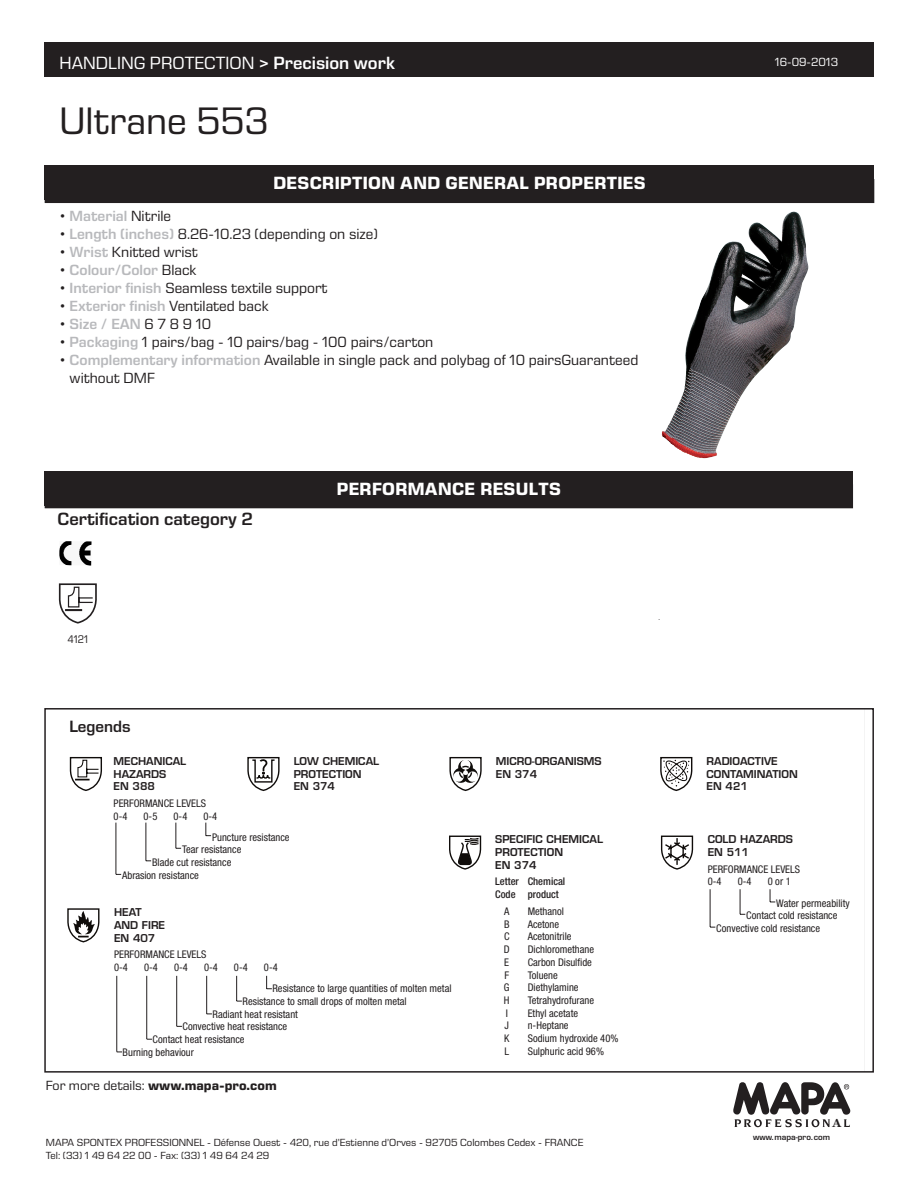
<style>
.page{position:relative;width:919px;height:1187px;background:#fff}
.page>*{position:absolute;margin:0;border:0;box-sizing:border-box;transform-origin:0 0}
._03__Nom_produit{font:39px "Eurostile Next LT Pro";color:#231f20}
._08__Titre_bandeau_n{font:700 18px "Eurostile Next LT Pro";letter-spacing:.02em;color:#fff}
.t1{font:18px "Eurostile Next LT Pro";color:#fff}
._01__Certif_category{font:600 18px "Eurostile Next LT Pro";color:#231f20}
.t2{font:600 15.15px "Eurostile";color:#231f20}
.formatage_balise{font:15px/18px "Eurostile Next LT Pro";color:#231f20}
.formatage_balise-2{font:600 15px "Eurostile Next LT Pro";color:#b8b9bc}
.adresse_web{font:700 13.5px "Eurostile Next LT Pro";color:#231f20}
.t3{font:12px "Eurostile Next LT Pro";color:#fff}
.t4{font:700 11.55px "Georgia";color:#231f20}
.performances{font:11.25px "Eurostile Next LT Pro";color:#231f20;scale:.9 1}
.t5{font:condensed 10.5px/12.8px "Helvetica Neue LT Std";color:#231f20}
.t6{font:600 10.5px/12.8px "Eurostile";color:#231f20}
.t7{font:10.5px "Eurostile Next LT Pro";color:#231f20}
.t8{font:500 condensed 10.5px/12.8px "Helvetica Neue LT Std";color:#231f20}
.t9{font:600 7.95px "Eurostile";color:#231f20}
.t10{font:condensed 7.5px "Helvetica Neue LT Std";color:#231f20;scale:.9 1}
.s1{font-weight:600}
.s2{font-weight:600;color:#b8b9bc}
.s3{font-weight:400;color:#231f20}
.s4{font-weight:400}
</style>
<div class="page">
<svg style="left:733px;top:1082px;width:117px;height:45px"></svg>
<svg style="left:70px;top:757px;width:32px;height:34px"></svg>
<svg style="left:67px;top:908px;width:32px;height:34px"></svg>
<svg style="left:449px;top:835px;width:32px;height:34px"></svg>
<svg style="left:449px;top:757px;width:32px;height:34px"></svg>
<svg style="left:247px;top:757px;width:32px;height:34px"></svg>
<hr style="left:115px;top:822px;width:1px;height:52px;background:#231f20">
<hr style="left:145px;top:822px;width:1px;height:38px;background:#231f20">
<svg style="left:175px;top:822px;width:6px;height:26px"></svg>
<svg style="left:205px;top:822px;width:6px;height:14px"></svg>
<hr style="left:116px;top:975px;width:1px;height:76px;background:#231f20">
<hr style="left:146px;top:975px;width:1px;height:63px;background:#231f20">
<hr style="left:176px;top:975px;width:1px;height:51px;background:#231f20">
<hr style="left:206px;top:975px;width:1px;height:38px;background:#231f20">
<svg style="left:236px;top:975px;width:6px;height:26px"></svg>
<svg style="left:266px;top:975px;width:6px;height:14px"></svg>
<svg style="left:661px;top:835px;width:32px;height:34px"></svg>
<svg style="left:660px;top:757px;width:32px;height:34px"></svg>
<hr style="left:709px;top:889px;width:1px;height:37px;background:#231f20">
<svg style="left:739px;top:889px;width:6px;height:25px"></svg>
<svg style="left:769px;top:889px;width:6px;height:13px"></svg>
<div style="left:44px;top:708px;width:829px;height:364px;border:2px solid #231f20"></div>
<div style="left:45px;top:43px;width:829px;height:34px;background:#231f20"></div>
<img style="left:59px;top:541px;width:32px;height:24px">
<div style="left:45px;top:166px;width:829px;height:34px;background:#231f20"></div>
<div style="left:45px;top:179px;width:829px;height:24px;background:#231f20"></div>
<div style="left:45px;top:471px;width:808px;height:34px;background:#231f20"></div>
<div style="left:45px;top:484px;width:808px;height:24px;background:#231f20"></div>
<img style="left:661px;top:215px;width:126px;height:243px">
<svg style="left:59px;top:583px;width:38px;height:40px"></svg>
<p class="t1" style="left:60px;top:53px;width:337px">HANDLING PROTECTION <span class="s1">&gt; Precision work</span></p>
<p class="_03__Nom_produit" style="left:60px;top:99px;width:210px">Ultrane 553</p>
<p class="_08__Titre_bandeau_n" style="left:273px;top:173px;width:374px">DESCRIPTION AND GENERAL PROPERTIES</p>
<p class="formatage_balise" style="left:60px;top:207px;width:113px">• <span class="s2">Material</span> Nitrile</p>
<p class="formatage_balise" style="left:60px;top:225px;width:320px">• <span class="s2">Length (inches)</span> 8.26-10.23 (depending on size)</p>
<p class="formatage_balise" style="left:60px;top:243px;width:140px">• <span class="s2">Wrist</span> Knitted wrist</p>
<p class="formatage_balise-2" style="left:60px;top:261px;width:139px"><span class="s3">•</span> Colour/Color <span class="s3">Black</span></p>
<p class="formatage_balise" style="left:60px;top:279px;width:269px">• <span class="s2">Interior finish</span> Seamless textile support</p>
<p class="formatage_balise" style="left:60px;top:297px;width:211px">• <span class="s2">Exterior finish</span> Ventilated back</p>
<p class="formatage_balise-2" style="left:60px;top:315px;width:153px"><span class="s3">•</span> Size / EAN <span class="s3">6 7 8 9 10</span></p>
<p class="formatage_balise" style="left:60px;top:333px;width:375px">• <span class="s2">Packaging</span> 1 pairs/bag - 10 pairs/bag - 100 pairs/carton</p>
<p class="formatage_balise" style="left:70px;top:351px;width:570px;text-indent:-10px">• <span class="s2">Complementary information</span> Available in single pack and polybag of 10 pairsGuaranteed without DMF</p>
<p class="_01__Certif_category" style="left:57px;top:509px;width:197px">Certification category 2</p>
<p class="performances" style="left:67px;top:633px;width:25px">4121</p>
<p class="t2" style="left:69px;top:717px;width:63px">Legends</p>
<p class="_08__Titre_bandeau_n" style="left:337px;top:478px;width:225px">PERFORMANCE RESULTS</p>
<p class="t6" style="left:294px;top:754px;width:87px">LOW CHEMICAL<br>PROTECTION<br>EN 374</p>
<p class="t6" style="left:495px;top:754px;width:107px">MICRO-ORGANISMS<br>EN 374</p>
<p class="t6" style="left:114px;top:754px;width:74px">MECHANICAL<br>HAZARDS<br>EN 388</p>
<p class="t5" style="left:114px;top:796px;width:94px">PERFORMANCE LEVELS<br>0-4</p>
<p class="t5" style="left:143px;top:809px;width:15px">0-5</p>
<p class="t5" style="left:173px;top:809px;width:15px">0-4</p>
<p class="t5" style="left:212px;top:805px;width:79px;line-height:21.3px;text-indent:-9px">0-4<br>Puncture resistance</p>
<p class="t5" style="left:182px;top:843px;width:61px">Tear resistance</p>
<p class="t5" style="left:152px;top:856px;width:81px">Blade cut resistance</p>
<p class="t5" style="left:122px;top:869px;width:78px">Abrasion resistance</p>
<p class="t6" style="left:495px;top:833px;width:109px">SPECIFIC CHEMICAL<br>PROTECTION<br>EN 374</p>
<p class="t8" style="left:495px;top:875px;width:72px">Letter Chemical<br>Code product</p>
<p class="t5" style="left:504px;top:904px;width:7px">A</p>
<p class="t5" style="left:527px;top:904px;width:38px">Methanol</p>
<p class="t5" style="left:504px;top:917px;width:7px">B</p>
<p class="t5" style="left:527px;top:917px;width:33px">Acetone</p>
<p class="t5" style="left:504px;top:930px;width:7px">C</p>
<p class="t5" style="left:527px;top:930px;width:45px">Acetonitrile</p>
<p class="t5" style="left:504px;top:942px;width:7px">D</p>
<p class="t5" style="left:527px;top:942px;width:68px">Dichloromethane</p>
<p class="t5" style="left:504px;top:955px;width:6px">E</p>
<p class="t5" style="left:527px;top:955px;width:66px">Carbon Disulfide</p>
<p class="t5" style="left:504px;top:968px;width:6px">F</p>
<p class="t5" style="left:527px;top:968px;width:32px">Toluene</p>
<p class="t5" style="left:504px;top:980px;width:7px">G</p>
<p class="t5" style="left:527px;top:980px;width:52px">Diethylamine</p>
<p class="t5" style="left:504px;top:993px;width:7px">H</p>
<p class="t5" style="left:527px;top:993px;width:68px">Tetrahydrofurane</p>
<p class="t5" style="left:505px;top:1006px;width:4px">I</p>
<p class="t5" style="left:527px;top:1006px;width:52px">Ethyl acetate</p>
<p class="t5" style="left:504px;top:1019px;width:6px">J</p>
<p class="t5" style="left:527px;top:1019px;width:42px">n-Heptane</p>
<p class="t5" style="left:504px;top:1031px;width:7px">K</p>
<p class="t5" style="left:527px;top:1031px;width:92px">Sodium hydroxide 40%</p>
<p class="t5" style="left:504px;top:1044px;width:6px">L</p>
<p class="t5" style="left:527px;top:1044px;width:78px">Sulphuric acid 96%</p>
<p class="t6" style="left:114px;top:905px;width:53px">HEAT<br>AND FIRE<br>EN 407</p>
<p class="t5" style="left:114px;top:948px;width:94px">PERFORMANCE LEVELS<br>0-4</p>
<p class="t5" style="left:144px;top:960px;width:15px">0-4</p>
<p class="t5" style="left:174px;top:960px;width:15px">0-4</p>
<p class="t5" style="left:204px;top:960px;width:15px">0-4</p>
<p class="t5" style="left:234px;top:960px;width:15px">0-4</p>
<p class="t5" style="left:272px;top:956px;width:180px;line-height:21.3px;text-indent:-9px">0-4<br>Resistance to large quantities of molten metal</p>
<p class="t5" style="left:242px;top:994px;width:166px">Resistance to small drops of molten metal</p>
<p class="t5" style="left:212px;top:1007px;width:87px">Radiant heat resistant</p>
<p class="t5" style="left:182px;top:1019px;width:106px">Convective heat resistance</p>
<p class="t5" style="left:153px;top:1032px;width:94px">Contact heat resistance</p>
<p class="t5" style="left:123px;top:1045px;width:73px">Burning behaviour</p>
<p class="adresse_web" style="left:46px;top:1077px;width:232px"><span class="s4">For more details:</span> www.mapa-pro.com</p>
<p class="t7" style="left:46px;top:1136px;width:539px">MAPA SPONTEX PROFESSIONNEL - Défense Ouest - 420, rue d’Estienne d’Orves - 92705 Colombes Cedex - FRANCE</p>
<p class="t7" style="left:46px;top:1149px;width:225px">Tel: (33) 1 49 64 22 00 - Fax: (33) 1 49 64 24 29</p>
<p class="t10" style="left:658px;top:612px;width:3px">.</p>
<p class="t3" style="left:774px;top:55px;width:65px">16-09-2013</p>
<p class="t6" style="left:706px;top:754px;width:93px">RADIOACTIVE<br>CONTAMINATION<br>EN 421</p>
<p class="t6" style="left:707px;top:833px;width:87px">COLD HAZARDS<br>EN 511</p>
<p class="t5" style="left:707px;top:862px;width:94px">PERFORMANCE LEVELS<br>0-4</p>
<p class="t5" style="left:737px;top:875px;width:15px">0-4</p>
<p class="t5" style="left:776px;top:871px;width:75px;line-height:21.3px;text-indent:-9px">0 or 1<br>Water permeability</p>
<p class="t5" style="left:716px;top:909px;width:123px;text-indent:30px">Contact cold resistance<br>Convective cold resistance</p>
<p class="t4" style="left:832px;top:1115px;width:10px">A</p>
<p class="t9" style="left:753px;top:1132px;width:78px">www.mapa-pro.com</p>
</div>
